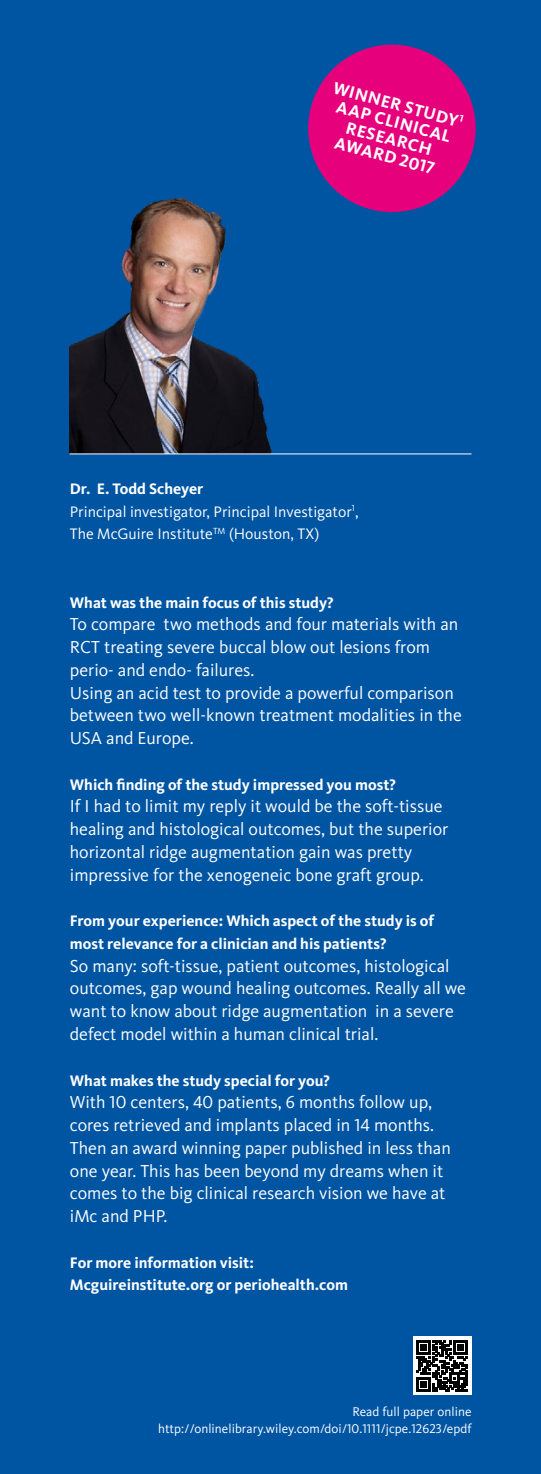
<style>
.page{position:relative;width:541px;height:1474px;background:#fff}
.page>*{position:absolute;margin:0;border:0;box-sizing:border-box;transform-origin:0 0}
.t1{font:17.85px/22.8px "Kievit Pro";color:#fff}
.t2{font:700 17.5px/17.5px "Kievit OT";color:#fff;text-align:center}
.t3{font:700 15.75px/22.8px "Kievit Pro";color:#fff}
.t4{font:15.75px/22.8px "Kievit Pro";color:#fff}
.t5{font:13.12px/17.2px "Kievit Pro";letter-spacing:.005em;color:#fff;text-align:right}
.s1{font-weight:700}
</style>
<div class="page">
<div style="left:0;top:0;width:541px;height:1473px;background:#0055a3"></div>
<img style="left:69px;top:197px;width:203px;height:256px">
<svg style="left:308px;top:44px;width:168px;height:169px;fill:#e6007c"></svg>
<hr style="left:69px;top:453px;width:402px;height:1px;background:#fff">
<div style="left:413px;top:1336px;width:58px;height:58px;background:#fff"></div>
<svg style="left:416px;top:1340px;width:51px;height:51px"></svg>
<p class="t2" style="left:336px;top:79px;width:135px;rotate:15deg">WINNER STUDY<sup>1<br></sup>AAP CLINICAL<br>RESEARCH<br>AWARD 2017</p>
<p class="t4" style="left:70px;top:477px;width:290px"><span class="s1">Dr. E. Todd Scheyer<br></span>Principal investigator, Principal Investigator<sup>1</sup>,<br>The McGuire Institute<sup>TM</sup> (Houston, TX)</p>
<p class="t3" style="left:70px;top:590px;width:265px">What was the main focus of this study?</p>
<p class="t1" style="left:70px;top:613px;width:393px">To compare two methods and four materials with an RCT treating severe buccal blow out lesions from perio- and endo- failures.<br>Using an acid test to provide a powerful comparison between two well-known treatment modalities in the USA and Europe.</p>
<p class="t3" style="left:70px;top:772px;width:327px">Which finding of the study impressed you most?</p>
<p class="t1" style="left:70px;top:795px;width:380px">If I had to limit my reply it would be the soft-tissue healing and histological outcomes, but the superior horizontal ridge augmentation gain was pretty impressive for the xenogeneic bone graft group.</p>
<p class="t3" style="left:70px;top:909px;width:366px">From your experience: Which aspect of the study is of most relevance for a clinician and his patients?</p>
<p class="t1" style="left:70px;top:954px;width:397px">So many: soft-tissue, patient outcomes, histological outcomes, gap wound healing outcomes. Really all we want to know about ridge augmentation in a severe defect model within a human clinical trial.</p>
<p class="t3" style="left:70px;top:1068px;width:262px">What makes the study special for you?</p>
<p class="t1" style="left:70px;top:1090px;width:382px">With 10 centers, 40 patients, 6 months follow up, cores retrieved and implants placed in 14 months.<br>Then an award winning paper published in less than one year. This has been beyond my dreams when it comes to the big clinical research vision we have at iMc and PHP.</p>
<p class="t3" style="left:70px;top:1250px;width:280px">For more information visit:<br>Mcguireinstitute.org or periohealth.com</p>
<p class="t5" style="left:158px;top:1402px;width:315px">Read full paper online http://onlinelibrary.wiley.com/doi/10.1111/jcpe.12623/epdf</p>
</div>
